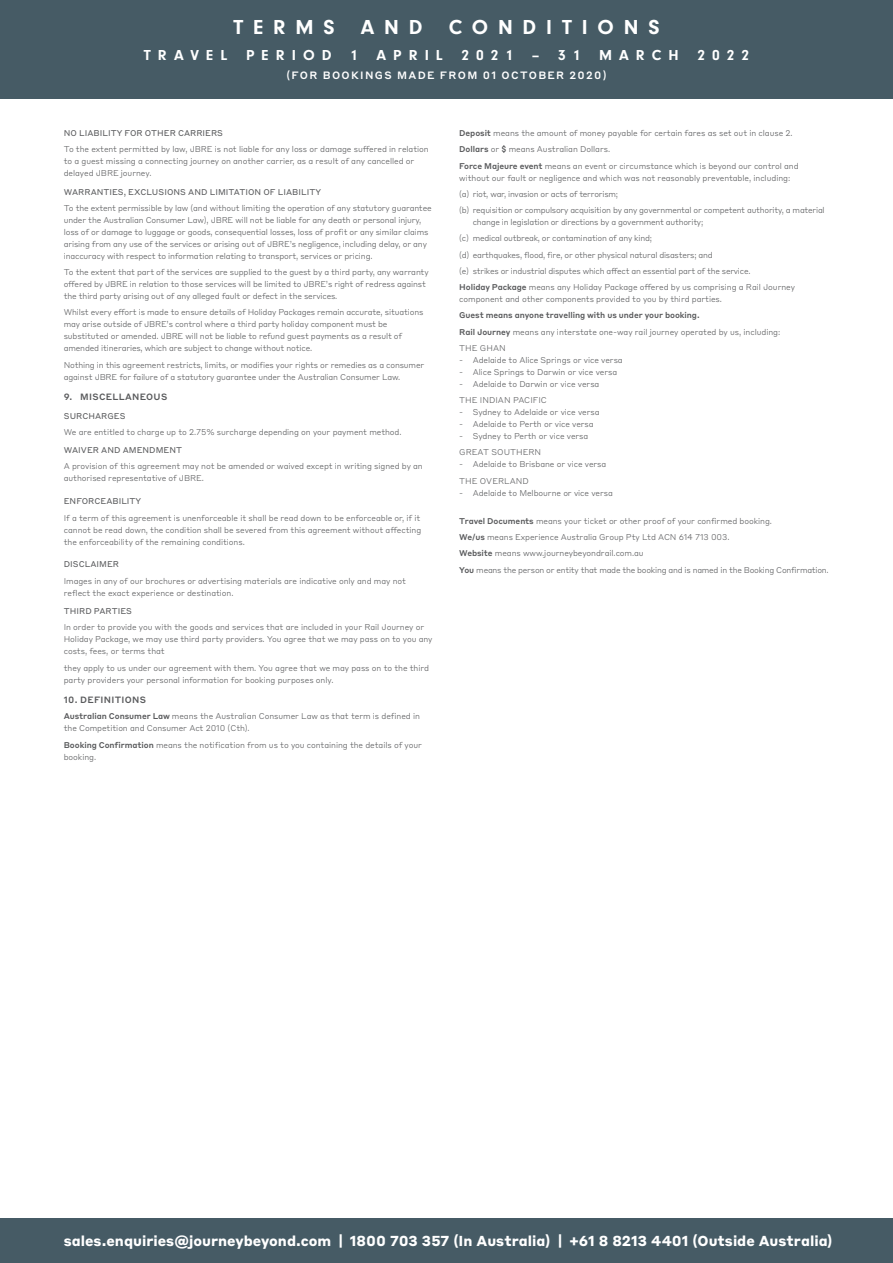
<style>
.page{position:relative;width:893px;height:1263px;background:#fff}
.page>*{position:absolute;margin:0;border:0;box-sizing:border-box;transform-origin:0 0}
.t1{font:700 21px "Neuzeit Gro";letter-spacing:.46em;color:#fff}
.t2{font:700 15px "Neuzeit Gro";letter-spacing:.46em;color:#fff}
.t3{font:700 14.25px "Styrene B";color:#fff}
.t4{font:500 10.5px "Styrene B";letter-spacing:.125em;color:#fff}
.t5{font:500 9px "Styrene B";letter-spacing:.03em;color:#58595b}
.t6{font:300 8.25px/12px "Styrene B";letter-spacing:-.015em;color:#58595b}
.t7{font:8.25px "Styrene B";color:#58595b}
.s1{font-weight:500}
</style>
<div class="page">
<div style="left:0;top:1218px;width:893px;height:45px;background:#465b65"></div>
<div style="left:0;top:0;width:893px;height:99px;background:#465b65"></div>
<h1 class="t1" style="left:233px;top:15px;width:428px">TERMS AND CONDITIONS</h1>
<h2 class="t2" style="left:144px;top:46px;width:607px">TRAVEL PERIOD 1 APRIL 2021 – 31 MARCH 2022</h2>
<p class="t4" style="left:286px;top:66px;width:322px">(FOR BOOKINGS MADE FROM 01 OCTOBER 2020)</p>
<p class="t7" style="left:64px;top:126px;width:161px">NO LIABILITY FOR OTHER CARRIERS</p>
<p class="t6" style="left:64px;top:143px;width:366px">To the extent permitted by law, JBRE is not liable for any loss or damage suffered in relation to a guest missing a connecting journey on another carrier, as a result of any cancelled or delayed JBRE journey.</p>
<p class="t7" style="left:64px;top:185px;width:259px">WARRANTIES, EXCLUSIONS AND LIMITATION OF LIABILITY</p>
<p class="t6" style="left:64px;top:201px;width:369px">To the extent permissible by law (and without limiting the operation of any statutory guarantee under the Australian Consumer Law), JBRE will not be liable for any death or personal injury, loss of or damage to luggage or goods, consequential losses, loss of profit or any similar claims arising from any use of the services or arising out of JBRE’s negligence, including delay, or any inaccuracy with respect to information relating to transport, services or pricing.</p>
<p class="t6" style="left:64px;top:266px;width:366px">To the extent that part of the services are supplied to the guest by a third party, any warranty offered by JBRE in relation to those services will be limited to JBRE’s right of redress against the third party arising out of any alleged fault or defect in the services.</p>
<p class="t6" style="left:64px;top:306px;width:361px">Whilst every effort is made to ensure details of Holiday Packages remain accurate, situations may arise outside of JBRE’s control where a third party holiday component must be substituted or amended. JBRE will not be liable to refund guest payments as a result of amended itineraries, which are subject to change without notice.</p>
<p class="t6" style="left:64px;top:358px;width:362px">Nothing in this agreement restricts, limits, or modifies your rights or remedies as a consumer against JBRE for failure of a statutory guarantee under the Australian Consumer Law.</p>
<p class="t5" style="left:64px;top:389px;width:105px">9. MISCELLANEOUS</p>
<p class="t7" style="left:64px;top:409px;width:63px">SURCHARGES</p>
<p class="t6" style="left:64px;top:425px;width:339px">We are entitled to charge up to 2.75% surcharge depending on your payment method.</p>
<p class="t7" style="left:64px;top:443px;width:120px">WAIVER AND AMENDMENT</p>
<p class="t6" style="left:64px;top:460px;width:361px">A provision of this agreement may not be amended or waived except in writing signed by an authorised representative of JBRE.</p>
<p class="t7" style="left:64px;top:494px;width:79px">ENFORCEABILITY</p>
<p class="t6" style="left:64px;top:511px;width:359px;text-align:justify">If a term of this agreement is unenforceable it shall be read down to be enforceable or, if it cannot be read down, the condition shall be severed from this agreement without affecting the enforceability of the remaining conditions.</p>
<p class="t7" style="left:64px;top:558px;width:57px">DISCLAIMER</p>
<p class="t6" style="left:64px;top:574px;width:344px">Images in any of our brochures or advertising materials are indicative only and may not reflect the exact experience or destination.</p>
<p class="t7" style="left:64px;top:604px;width:70px">THIRD PARTIES</p>
<p class="t6" style="left:64px;top:621px;width:370px">In order to provide you with the goods and services that are included in your Rail Journey or<br>Holiday Package, we may use third party providers. You agree that we may pass on to you any costs, fees, or terms that</p>
<p class="t6" style="left:64px;top:661px;width:367px">they apply to us under our agreement with them. You agree that we may pass on to the third party providers your personal information for booking purposes only.</p>
<p class="t5" style="left:64px;top:692px;width:84px">10. DEFINITIONS</p>
<p class="t6" style="left:64px;top:710px;width:358px"><span class="s1">Australian Consumer Law</span> means the Australian Consumer Law as that term is defined in the Competition and Consumer Act 2010 (Cth).</p>
<p class="t6" style="left:64px;top:738px;width:360px"><span class="s1">Booking Confirmation</span> means the notification from us to you containing the details of your booking.</p>
<p class="t6" style="left:459px;top:124px;width:341px;line-height:16.2px"><span class="s1">Deposit</span> means the amount of money payable for certain fares as set out in clause 2.<br><span class="s1">Dollars</span> or <span class="s1">$</span> means Australian Dollars.<br><span class="s1">Force Majeure event</span> means an event or circumstance which is beyond our control and</p>
<p class="t6" style="left:459px;top:169px;width:367px;line-height:16.2px">without our fault or negligence and which was not reasonably preventable, including:<br>(a) riot, war, invasion or acts of terrorism;<br>(b) requisition or compulsory acquisition by any governmental or competent authority, a material</p>
<p class="t6" style="left:459px;top:213px;width:337px;line-height:16.2px;text-indent:13px">change in legislation or directions by a government authority;<br>(c) medical outbreak, or contamination of any kind;<br>(d) earthquakes, flood, fire, or other physical natural disasters; and<br>(e) strikes or industrial disputes which affect an essential part of the service.<br><span class="s1">Holiday Package</span> means any Holiday Package offered by us comprising a Rail Journey</p>
<p class="t6" style="left:459px;top:292px;width:264px">component and other components provided to you by third parties.</p>
<p class="t6" style="left:459px;top:307px;width:323px;line-height:16.2px"><span class="s1">Guest means anyone travelling with us under your booking.<br>Rail Journey</span> means any interstate one-way rail journey operated by us, including:<br>THE GHAN</p>
<p class="t6" style="left:459px;top:353px;width:165px">- Adelaide to Alice Springs or vice versa</p>
<p class="t6" style="left:459px;top:365px;width:160px">- Alice Springs to Darwin or vice versa</p>
<p class="t6" style="left:459px;top:375px;width:142px;line-height:16.2px">- Adelaide to Darwin or vice versa<br>THE INDIAN PACIFIC</p>
<p class="t6" style="left:459px;top:405px;width:142px">- Sydney to Adelaide or vice versa</p>
<p class="t6" style="left:459px;top:417px;width:136px">- Adelaide to Perth or vice versa</p>
<p class="t6" style="left:459px;top:427px;width:131px;line-height:16.2px">- Sydney to Perth or vice versa<br>GREAT SOUTHERN</p>
<p class="t6" style="left:459px;top:456px;width:149px;line-height:16.2px">- Adelaide to Brisbane or vice versa<br>THE OVERLAND</p>
<p class="t6" style="left:459px;top:486px;width:155px">- Adelaide to Melbourne or vice versa</p>
<p class="t6" style="left:459px;top:512px;width:371px;line-height:16.2px"><span class="s1">Travel Documents</span> means your ticket or other proof of your confirmed booking.<br><span class="s1">We/us</span> means Experience Australia Group Pty Ltd ACN 614 713 003.<br><span class="s1">Website</span> means www.journeybeyondrail.com.au<br><span class="s1">You</span> means the person or entity that made the booking and is named in the Booking Confirmation.</p>
<h3 class="t3" style="left:64px;top:1228px;width:770px">sales.enquiries@journeybeyond.com | 1800 703 357 (In Australia) | +61 8 8213 4401 (Outside Australia)</h3>
</div>
